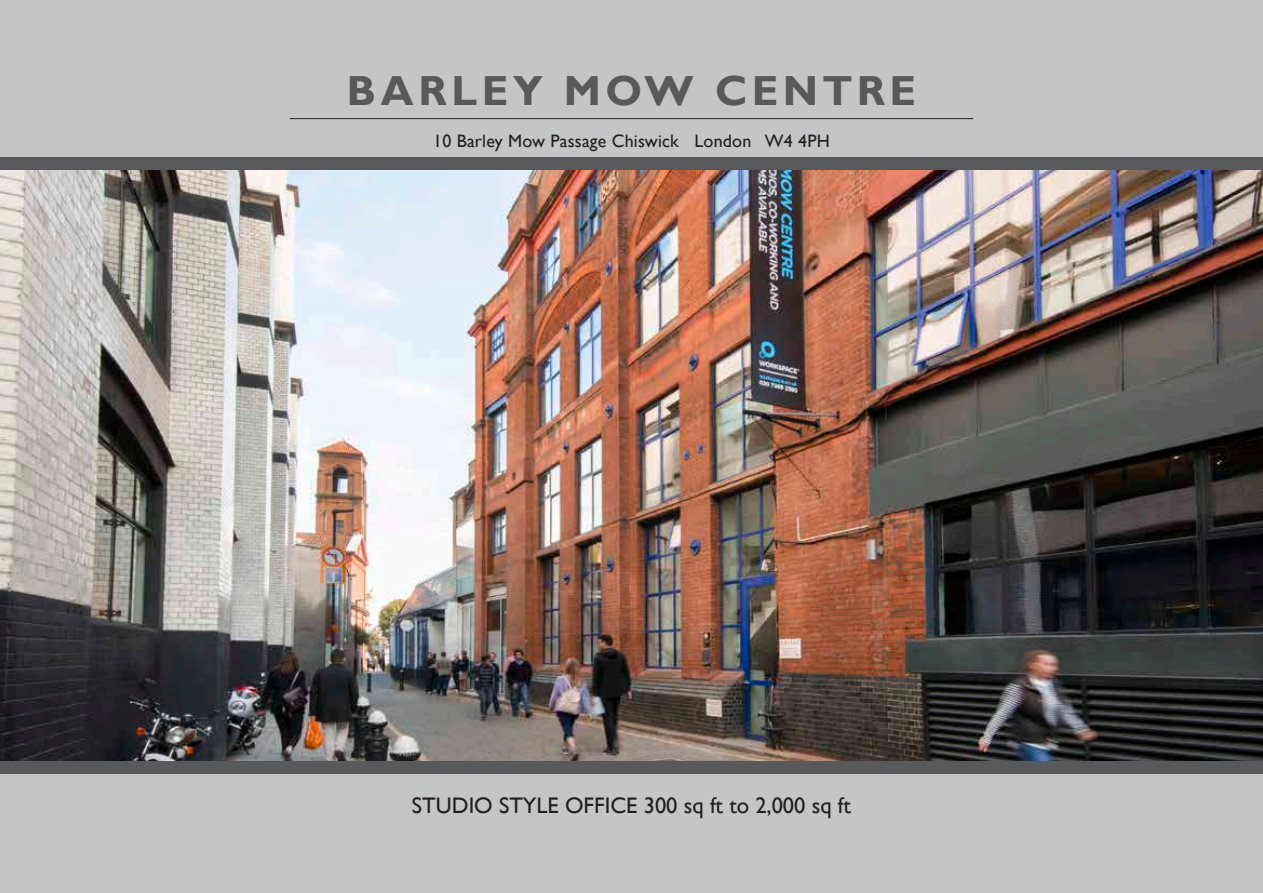
<style>
.page{position:relative;width:1263px;height:893px;background:#c4c5c6}
.page>*{position:absolute;margin:0;border:0;box-sizing:border-box;transform-origin:0 0}
.t1{font:700 42px "Gill Sans";letter-spacing:.105em;color:#58595b}
.t2{font:22.5px "Gill Sans";color:#231f20}
.t3{font:18px "Gill Sans";letter-spacing:.01em;color:#231f20}
</style>
<div class="page">
<img style="left:0;top:170px;width:1263px;height:591px">
<hr style="left:290px;top:118px;width:683px;height:1px;background:#231f20">
<div style="left:0;top:157px;width:1263px;height:13px;background:#58595b"></div>
<div style="left:0;top:761px;width:1263px;height:13px;background:#58595b"></div>
<h1 class="t1" style="left:347px;top:65px;width:571px">BARLEY MOW CENTRE</h1>
<p class="t3" style="left:433px;top:131px;width:398px">10 Barley Mow Passage Chiswick London W4 4PH</p>
<p class="t2" style="left:412px;top:792px;width:440px">STUDIO STYLE OFFICE 300 sq ft to 2,000 sq ft</p>
</div>
